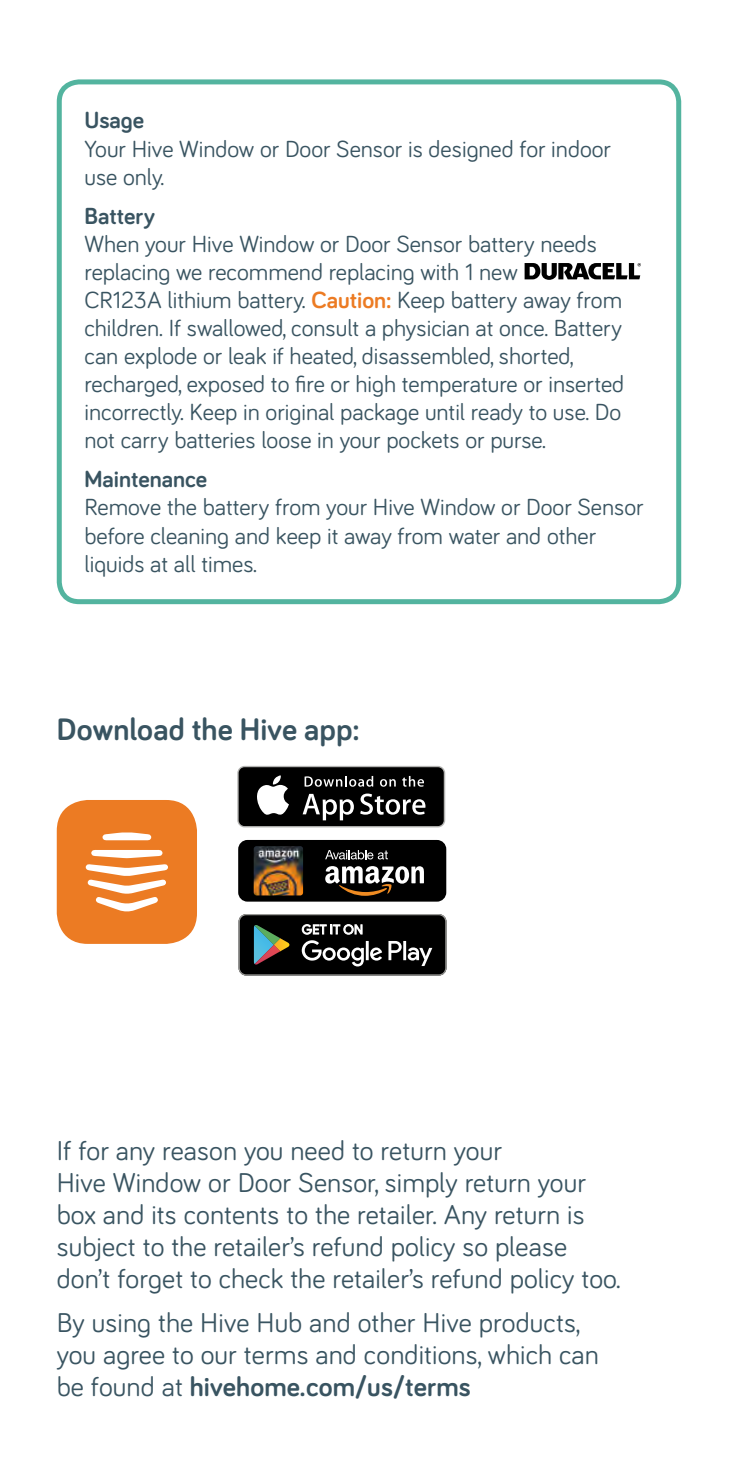
<style>
.page{position:relative;width:738px;height:1475px;background:#fff}
.page>*{position:absolute;margin:0;border:0;box-sizing:border-box;transform-origin:0 0}
.t1{font:700 32px "Bariol";letter-spacing:.005em;color:#395461}
.t2{font:28px/32px "Bariol";letter-spacing:.005em;color:#395461}
.t3{font:24px/28px "Bariol";color:#395461}
.t4{font:700 24px "Bariol";color:#395461}
.s1{font-weight:700;color:#ec7b23}
.s2{font-weight:700}
</style>
<div class="page">
<svg style="left:56px;top:79px;width:626px;height:526px"></svg>
<svg style="left:237px;top:765px;width:208px;height:62px"></svg>
<div style="left:238px;top:767px;width:205px;height:59px;background:#000;border-radius:6px"></div>
<svg style="left:257px;top:775px;width:32px;height:39px"></svg>
<svg style="left:302px;top:793px;width:51px;height:27px"></svg>
<svg style="left:360px;top:793px;width:65px;height:21px"></svg>
<svg style="left:304px;top:775px;width:69px;height:11px"></svg>
<svg style="left:380px;top:779px;width:15px;height:7px"></svg>
<svg style="left:402px;top:775px;width:21px;height:11px"></svg>
<div style="left:238px;top:839px;width:208px;height:62px;background:#000;border-radius:9px"></div>
<svg style="left:325px;top:866px;width:98px;height:29px"></svg>
<svg style="left:325px;top:850px;width:62px;height:9px"></svg>
<img style="left:253px;top:846px;width:50px;height:49px">
<svg style="left:243px;top:919px;width:204px;height:57px"></svg>
<svg style="left:238px;top:914px;width:208px;height:61px;background:#292b2a"></svg>
<div style="left:57px;top:799px;width:140px;height:144px;background:#ec7b23;border-radius:31px"></div>
<svg style="left:86px;top:832px;width:82px;height:79px"></svg>
<p class="t4" style="left:84px;top:104px;width:61px">Usage</p>
<p class="t3" style="left:84px;top:133px;width:527px">Your Hive Window or Door Sensor is designed for indoor use only.</p>
<p class="t4" style="left:84px;top:199px;width:72px">Battery</p>
<p class="t3" style="left:84px;top:229px;width:541px">When your Hive Window or Door Sensor battery needs replacing we recommend replacing with 1 new<br>CR123A lithium battery. <span class="s1">Caution:</span> Keep battery away from children. If swallowed, consult a physician at once. Battery can explode or leak if heated, disassembled, shorted, recharged, exposed to fire or high temperature or inserted incorrectly. Keep in original package until ready to use. Do not carry batteries loose in your pockets or purse.</p>
<p class="t4" style="left:84px;top:463px;width:124px">Maintenance</p>
<p class="t3" style="left:84px;top:492px;width:560px">Remove the battery from your Hive Window or Door Sensor before cleaning and keep it away from water and other liquids at all times.</p>
<h1 class="t1" style="left:57px;top:707px;width:304px">Download the Hive app:</h1>
<p class="t2" style="left:57px;top:1133px;width:564px">If for any reason you need to return your<br>Hive Window or Door Sensor, simply return your box and its contents to the retailer. Any return is subject to the retailer’s refund policy so please don’t forget to check the retailer’s refund policy too.</p>
<p class="t2" style="left:57px;top:1304px;width:543px">By using the Hive Hub and other Hive products, you agree to our terms and conditions, which can be found at <span class="s2">hivehome.com/us/terms</span></p>
</div>
